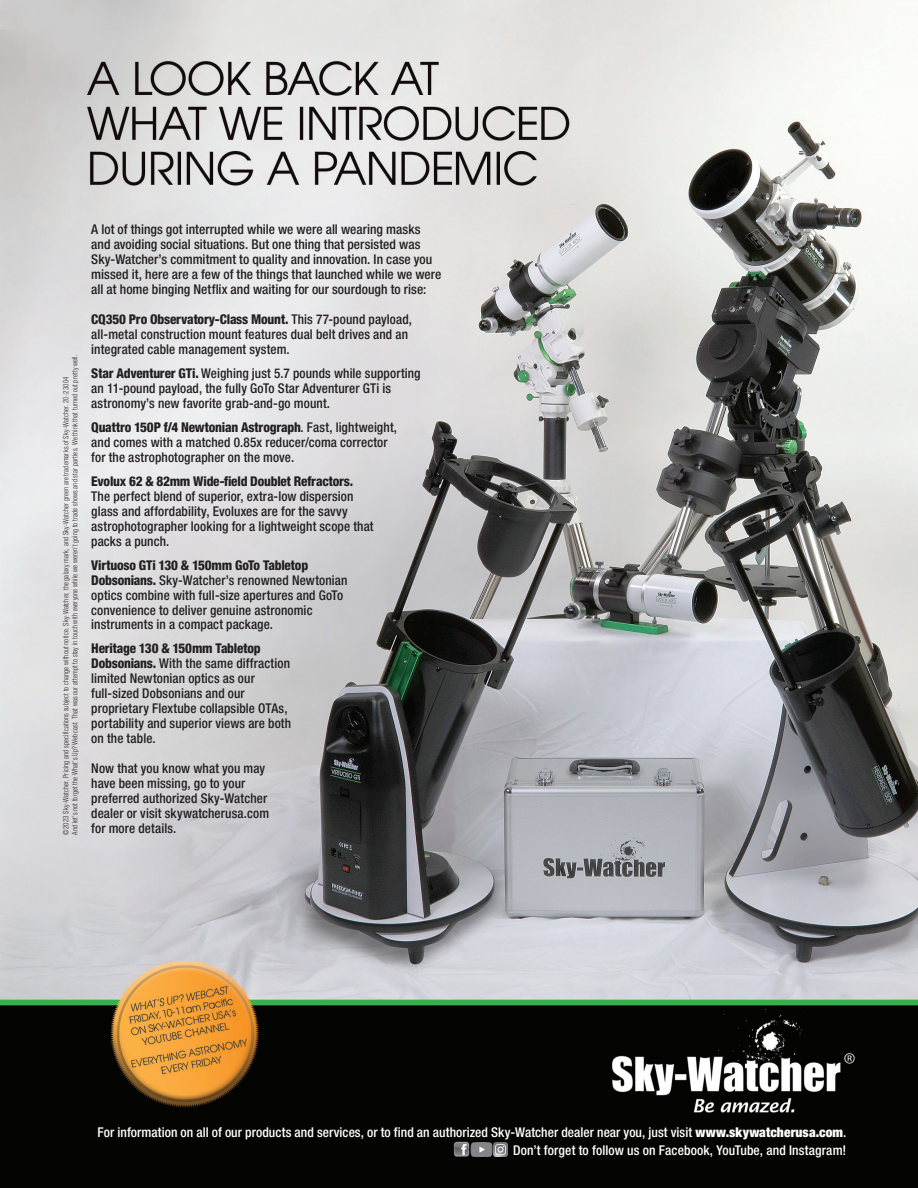
<style>
.page{position:relative;width:918px;height:1188px;background:#fff}
.page>*{position:absolute;margin:0;border:0;box-sizing:border-box;transform-origin:0 0}
.t1{font:500 condensed 13.5px/15px "Helvetica Neue";letter-spacing:.01em;color:#231f20}
.t2{font:500 condensed 13.5px/18px "Helvetica Neue";letter-spacing:.005em;color:#fff;text-align:right}
.t3{font:300 condensed 7.5px/9px "Helvetica Neue";letter-spacing:.025em;color:#231f20;scale:.9 1}
.s1{font-weight:800}
.s2{font-weight:900}
</style>
<div class="page">
<img style="left:0;top:0;width:918px;height:1188px">
<img style="left:471px;top:1142px;width:37px;height:14px">
<img style="left:453px;top:1141px;width:18px;height:17px">
<p class="t3" style="left:61px;top:835px;width:535px;rotate:-90deg">©2023 Sky-Watcher. Pricing and specifications subject to change without notice. Sky-Watcher, the galaxy mark, and Sky-Watcher green are trademarks of Sky-Watcher. 20-23004<br>And let’s not forget the What’s Up? Webcast. That was our attempt to stay in touch with everyone while we weren’t going to trade shows and star parties. We think that turned out pretty well.</p>
<p class="t1" style="left:91px;top:222px;width:352px">A lot of things got interrupted while we were all wearing masks and avoiding social situations. But one thing that persisted was Sky-Watcher’s commitment to quality and innovation. In case you missed it, here are a few of the things that launched while we were all at home binging Netflix and waiting for our sourdough to rise:</p>
<p class="t1" style="left:91px;top:312px;width:322px"><span class="s1">CQ350 Pro Observatory-Class Mount.</span> This 77-pound payload, all-metal construction mount features dual belt drives and an integrated cable management system.</p>
<p class="t1" style="left:91px;top:366px;width:331px"><span class="s1">Star Adventurer GTi.</span> Weighing just 5.7 pounds while supporting an 11-pound payload, the fully GoTo Star Adventurer GTi is astronomy’s new favorite grab-and-go mount.</p>
<p class="t1" style="left:91px;top:419px;width:307px"><span class="s1">Quattro 150P f/4 Newtonian Astrograph</span>. Fast, lightweight, and comes with a matched 0.85x reducer/coma corrector for the astrophotographer on the move.</p>
<p class="t1" style="left:91px;top:473px;width:284px"><span class="s1">Evolux 62 &amp; 82mm Wide-field Doublet Refractors.<br></span>The perfect blend of superior, extra-low dispersion glass and affordability, Evoluxes are for the savvy astrophotographer looking for a lightweight scope that packs a punch.</p>
<p class="t1" style="left:91px;top:557px;width:258px"><span class="s1">Virtuoso GTi 130 &amp; 150mm GoTo Tabletop Dobsonians.</span> Sky-Watcher’s renowned Newtonian optics combine with full-size apertures and GoTo convenience to deliver genuine astronomic instruments in a compact package.</p>
<p class="t1" style="left:91px;top:641px;width:201px"><span class="s1">Heritage 130 &amp; 150mm Tabletop<br>Dobsonians.</span> With the same diffraction limited Newtonian optics as our full-sized Dobsonians and our proprietary Flextube collapsible OTAs, portability and superior views are both on the table.</p>
<p class="t1" style="left:91px;top:761px;width:179px">Now that you know what you may have been missing, go to your preferred authorized Sky-Watcher dealer or visit skywatcherusa.com for more details.</p>
<p class="t2" style="left:97px;top:1123px;width:750px">For information on all of our products and services, or to find an authorized Sky-Watcher dealer near you, just visit <span class="s2">www.skywatcherusa.com</span>.<br>Don’t forget to follow us on Facebook, YouTube, and Instagram!</p>
</div>
